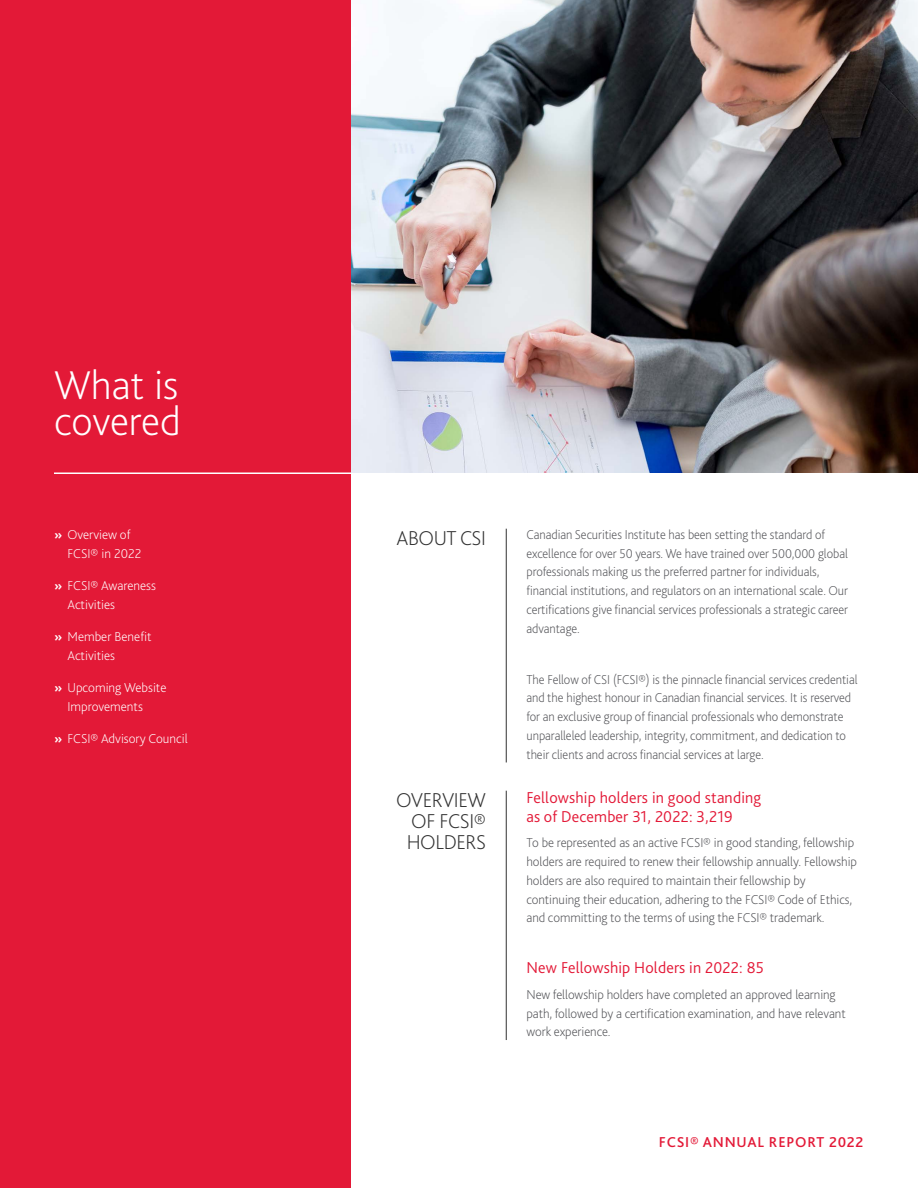
<style>
.page{position:relative;width:918px;height:1188px;background:#fff}
.page>*{position:absolute;margin:0;border:0;box-sizing:border-box;transform-origin:0 0}
.t1{font:200 42px/36px "Bliss Pro";color:#fff}
.t2{font:200 21px/21px "Bliss Pro";letter-spacing:-.02em;color:#313131;text-align:justify}
.t3{font:300 16.5px/18.8px "Bliss Pro";letter-spacing:.01em;color:#e31937}
.t4{font:500 15px "Bliss Pro";letter-spacing:.05em;color:#e31937}
.t5{font:200 13.5px/18.8px "Bliss Pro";letter-spacing:-.005em;color:#55565a;scale:.95 1}
.t6{font:200 13.5px/18.8px "Bliss Pro";letter-spacing:-.005em;color:#55565a}
.t7{font:200 13.5px/18.8px "Bliss Pro";color:#fff}
.s1{font-weight:700}
</style>
<div class="page">
<div style="left:0;top:0;width:351px;height:1188px;background:#e31937"></div>
<hr style="left:506px;top:529px;width:1px;height:233px;background:#313131">
<hr style="left:54px;top:472px;width:864px;height:2px;background:#fff">
<hr style="left:506px;top:791px;width:1px;height:249px;background:#313131">
<img style="left:351px;top:0;width:567px;height:472px">
<h1 class="t1" style="left:54px;top:366px;width:128px">What is covered</h1>
<p class="t7" style="left:68px;top:525px;width:75px;text-indent:-14px"><span class="s1">»</span> Overview of<br>FCSI® in 2022</p>
<p class="t7" style="left:68px;top:576px;width:90px;text-indent:-14px"><span class="s1">»</span> FCSI® Awareness<br>Activities</p>
<p class="t7" style="left:68px;top:627px;width:86px;text-indent:-14px"><span class="s1">»</span> Member Benefit<br>Activities</p>
<p class="t7" style="left:68px;top:678px;width:101px;text-indent:-14px"><span class="s1">»</span> Upcoming Website<br>Improvements</p>
<p class="t7" style="left:54px;top:729px;width:135px"><span class="s1">»</span> FCSI® Advisory Council</p>
<h2 class="t2" style="left:397px;top:527px;width:91px">ABOUT CSI</h2>
<p class="t5" style="left:526px;top:525px;width:340px">Canadian Securities Institute has been setting the standard of excellence for over 50 years. We have trained over 500,000 global professionals making us the preferred partner for individuals, financial institutions, and regulators on an international scale. Our certifications give financial services professionals a strategic career advantage.</p>
<p class="t5" style="left:526px;top:670px;width:350px">The Fellow of CSI (FCSI®) is the pinnacle financial services credential and the highest honour in Canadian financial services. It is reserved for an exclusive group of financial professionals who demonstrate unparalleled leadership, integrity, commitment, and dedication to their clients and across financial services at large.</p>
<h2 class="t2" style="left:407px;top:789px;width:81px;text-indent:-11px">OVERVIEW OF FCSI® HOLDERS</h2>
<p class="t3" style="left:526px;top:788px;width:236px">Fellowship holders in good standing as of December 31, 2022: 3,219</p>
<p class="t6" style="left:526px;top:833px;width:332px">To be represented as an active FCSI® in good standing, fellowship holders are required to renew their fellowship annually. Fellowship holders are also required to maintain their fellowship by continuing their education, adhering to the FCSI® Code of Ethics, and committing to the terms of using the FCSI® trademark.</p>
<p class="t3" style="left:526px;top:958px;width:239px">New Fellowship Holders in 2022: 85</p>
<p class="t6" style="left:526px;top:985px;width:321px">New fellowship holders have completed an approved learning path, followed by a certification examination, and have relevant work experience.</p>
<p class="t4" style="left:659px;top:1133px;width:206px">FCSI® ANNUAL REPORT 2022</p>
</div>
